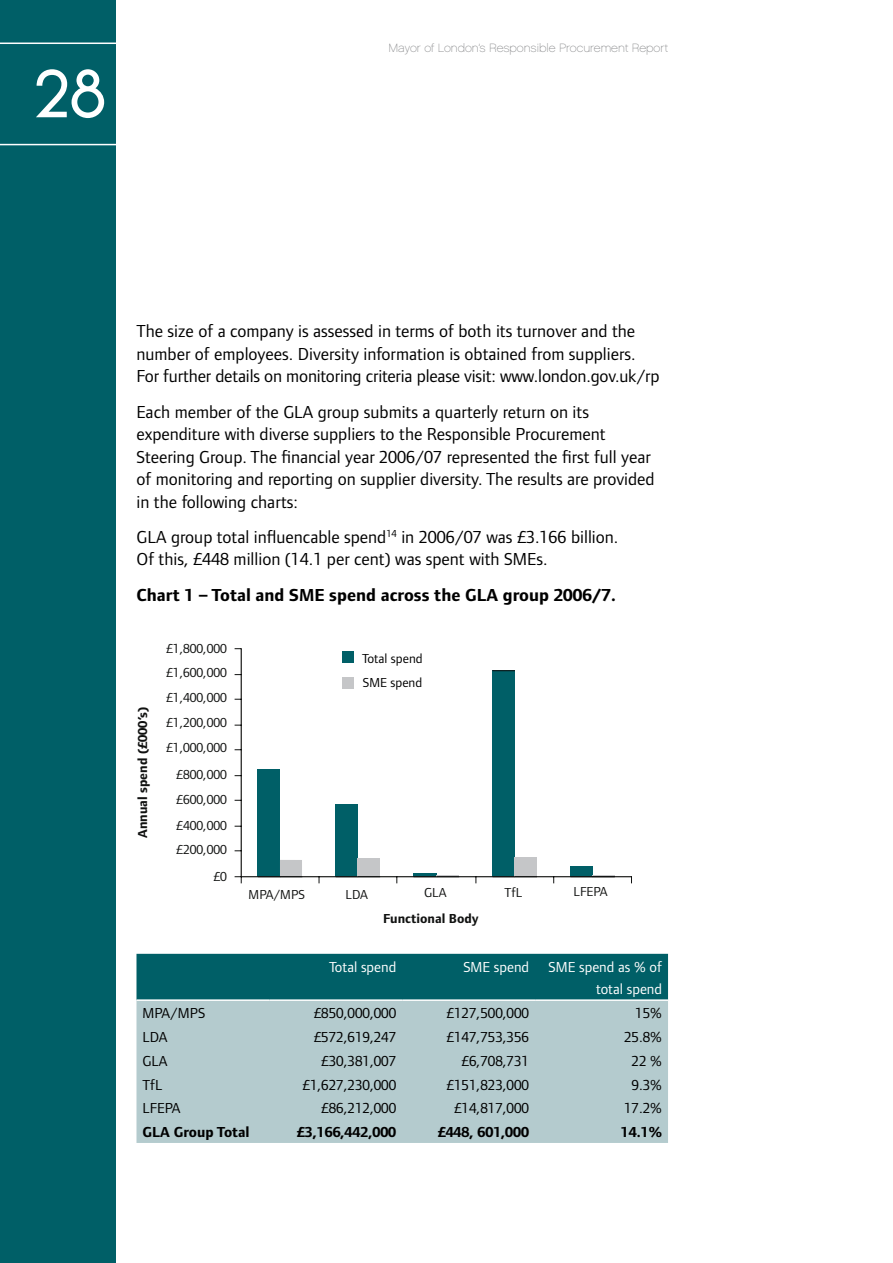
<style>
.page{position:relative;width:893px;height:1263px;background:#fff}
.page>*{position:absolute;margin:0;border:0;box-sizing:border-box;transform-origin:0 0}
.t1{font:67.5px "Chalet London Nineteen Seventy";color:#fff}
.t2{font:18px/22.5px "Foundry Form Sans";color:#000}
.t3{font:700 18px "Foundry Form Sans";color:#000}
.t4{font:15px "Foundry Form Sans";color:#000}
.t5{font:700 15px "Foundry Form Sans";color:#000}
.t6{font:15px/22.5px "Foundry Form Sans";color:#fff;text-align:right}
.t7{font:13.5px "Foundry Form Sans";color:#111211}
.t8{font:700 13.5px "Foundry Form Sans";color:#111211}
.t9{font:13.5px/24px "Foundry Form Sans";color:#000}
.t10{font:12px "Chalet Paris Nineteen Sixty";color:#87888a}
</style>
<div class="page">
<div style="left:136px;top:954px;width:532px;height:45px;background:#005f67"></div>
<div style="left:136px;top:1001px;width:532px;height:142px;background:#b4cbce"></div>
<div style="left:0;top:0;width:115px;height:1263px;background:#005f67"></div>
<svg style="left:0;top:43px;width:116px;height:102px"></svg>
<div style="left:258px;top:769px;width:22px;height:107px;background:#005f67"></div>
<div style="left:336px;top:804px;width:22px;height:72px;background:#005f67"></div>
<hr style="left:413px;top:873px;width:24px;height:3px;background:#005f67">
<div style="left:493px;top:670px;width:22px;height:206px;background:#005f67"></div>
<svg style="left:492px;top:670px;width:23px;height:1px"></svg>
<div style="left:570px;top:866px;width:22px;height:10px;background:#005f67"></div>
<div style="left:280px;top:860px;width:22px;height:16px;background:#c5c6c8"></div>
<div style="left:358px;top:858px;width:22px;height:18px;background:#c5c6c8"></div>
<svg style="left:436px;top:875px;width:23px;height:1px"></svg>
<div style="left:515px;top:857px;width:22px;height:19px;background:#c5c6c8"></div>
<svg style="left:592px;top:875px;width:23px;height:1px"></svg>
<hr style="left:241px;top:648px;width:1px;height:229px;background:#111211">
<hr style="left:241px;top:876px;width:391px;height:1px;background:#111211">
<svg style="left:235px;top:876px;width:7px;height:7px"></svg>
<div style="left:343px;top:651px;width:11px;height:12px;background:#005f67"></div>
<div style="left:343px;top:677px;width:11px;height:11px;background:#c5c6c8"></div>
<h1 class="t1" style="left:35px;top:53px;width:73px">28</h1>
<p class="t10" style="left:388px;top:40px;width:281px">Mayor of London’s Responsible Procurement Report</p>
<p class="t2" style="left:136px;top:320px;width:524px">The size of a company is assessed in terms of both its turnover and the number of employees. Diversity information is obtained from suppliers.<br>For further details on monitoring criteria please visit: www.london.gov.uk/rp</p>
<p class="t2" style="left:136px;top:400px;width:520px">Each member of the GLA group submits a quarterly return on its expenditure with diverse suppliers to the Responsible Procurement Steering Group. The financial year 2006/07 represented the first full year of monitoring and reporting on supplier diversity. The results are provided in the following charts:</p>
<p class="t2" style="left:136px;top:525px;width:483px">GLA group total influencable spend<sup>14</sup> in 2006/07 was £3.166 billion.<br>Of this, £448 million (14.1 per cent) was spent with SMEs.</p>
<p class="t3" style="left:136px;top:585px;width:481px">Chart 1 – Total and SME spend across the GLA group 2006/7.</p>
<p class="t8" style="left:135px;top:838px;width:133px;rotate:-90deg">Annual spend (£000’s)</p>
<p class="t7" style="left:166px;top:641px;width:62px">£1,800,000</p>
<p class="t7" style="left:166px;top:665px;width:62px">£1,600,000</p>
<p class="t7" style="left:166px;top:690px;width:62px">£1,400,000</p>
<p class="t7" style="left:166px;top:715px;width:62px">£1,200,000</p>
<p class="t7" style="left:166px;top:740px;width:62px">£1,000,000</p>
<p class="t7" style="left:176px;top:767px;width:52px">£800,000</p>
<p class="t7" style="left:176px;top:792px;width:52px">£600,000</p>
<p class="t7" style="left:176px;top:818px;width:52px">£400,000</p>
<p class="t7" style="left:176px;top:842px;width:52px">£200,000</p>
<p class="t7" style="left:213px;top:869px;width:15px">£0</p>
<p class="t9" style="left:362px;top:646px;width:62px">Total spend<br>SME spend</p>
<p class="t7" style="left:248px;top:887px;width:58px">MPA/MPS</p>
<p class="t7" style="left:346px;top:887px;width:24px">LDA</p>
<p class="t7" style="left:424px;top:885px;width:24px">GLA</p>
<p class="t7" style="left:504px;top:885px;width:19px">TfL</p>
<p class="t7" style="left:573px;top:884px;width:36px">LFEPA</p>
<p class="t8" style="left:383px;top:910px;width:97px">Functional Body</p>
<p class="t6" style="left:329px;top:955px;width:69px">Total spend</p>
<p class="t6" style="left:463px;top:955px;width:67px">SME spend</p>
<p class="t6" style="left:549px;top:955px;width:115px">SME spend as % of total spend</p>
<p class="t4" style="left:142px;top:1004px;width:64px">MPA/MPS</p>
<p class="t4" style="left:314px;top:1004px;width:84px">£850,000,000</p>
<p class="t4" style="left:447px;top:1004px;width:84px">£127,500,000</p>
<p class="t4" style="left:635px;top:1004px;width:28px">15%</p>
<p class="t4" style="left:142px;top:1028px;width:27px">LDA</p>
<p class="t4" style="left:314px;top:1028px;width:84px">£572,619,247</p>
<p class="t4" style="left:447px;top:1028px;width:84px">£147,753,356</p>
<p class="t4" style="left:624px;top:1028px;width:40px">25.8%</p>
<p class="t4" style="left:142px;top:1052px;width:27px">GLA</p>
<p class="t4" style="left:321px;top:1052px;width:76px">£30,381,007</p>
<p class="t4" style="left:462px;top:1052px;width:69px">£6,708,731</p>
<p class="t4" style="left:631px;top:1052px;width:32px">22 %</p>
<p class="t4" style="left:142px;top:1076px;width:21px">TfL</p>
<p class="t4" style="left:302px;top:1076px;width:95px">£1,627,230,000</p>
<p class="t4" style="left:447px;top:1076px;width:84px">£151,823,000</p>
<p class="t4" style="left:631px;top:1076px;width:32px">9.3%</p>
<p class="t4" style="left:142px;top:1100px;width:39px">LFEPA</p>
<p class="t4" style="left:321px;top:1100px;width:76px">£86,212,000</p>
<p class="t4" style="left:454px;top:1100px;width:76px">£14,817,000</p>
<p class="t4" style="left:624px;top:1100px;width:40px">17.2%</p>
<p class="t5" style="left:142px;top:1123px;width:109px">GLA Group Total</p>
<p class="t5" style="left:297px;top:1123px;width:101px">£3,166,442,000</p>
<p class="t5" style="left:438px;top:1123px;width:93px">£448, 601,000</p>
<p class="t5" style="left:621px;top:1123px;width:43px">14.1%</p>
</div>
